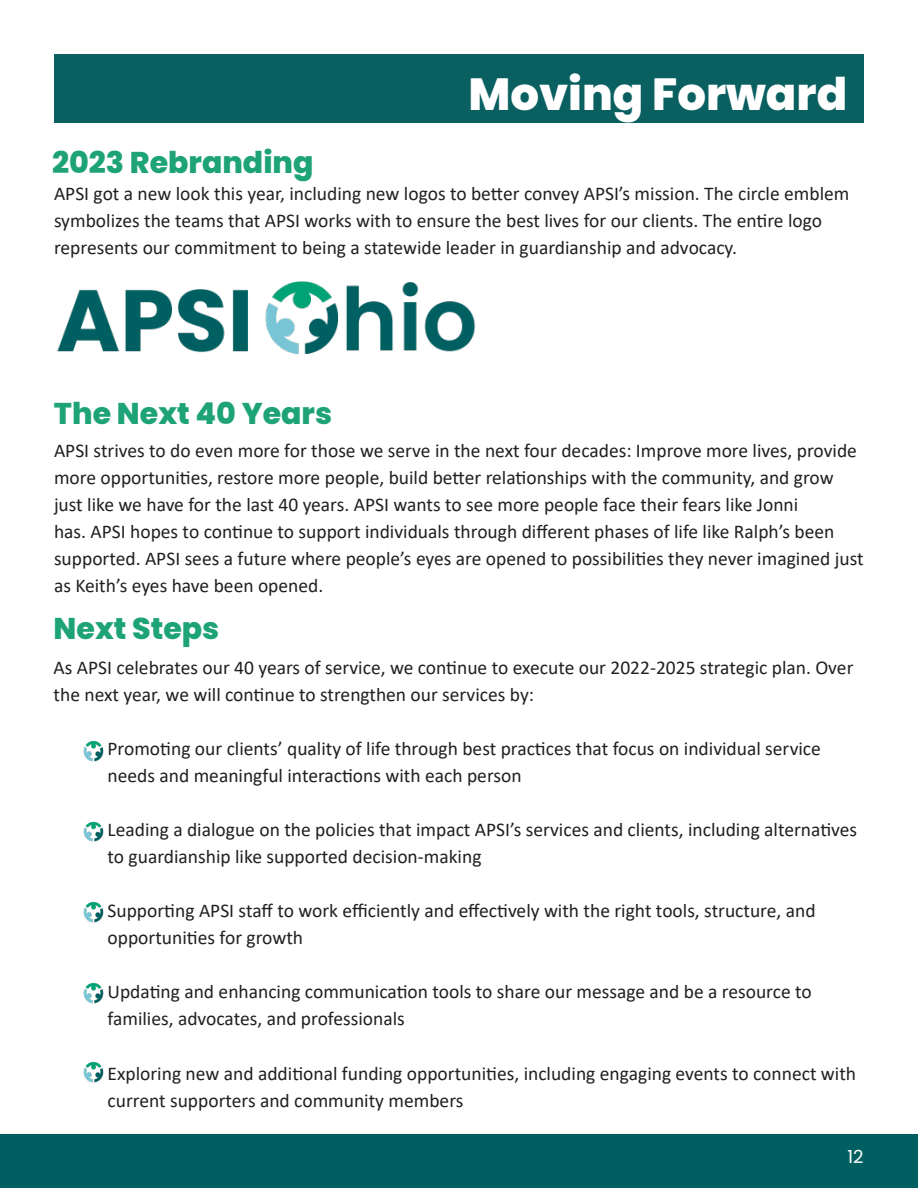
<style>
.page{position:relative;width:918px;height:1188px;background:#fff}
.page>*{position:absolute;margin:0;border:0;box-sizing:border-box;transform-origin:0 0}
.t1{font:800 45px "Poppins";color:#fff}
.t2{font:800 30px "Poppins";color:#1da377}
.t3{font:19.5px/27px "Calibri";color:#231f20}
.t4{font:18px "Poppins";color:#fff}
</style>
<div class="page">
<div style="left:0;top:1134px;width:918px;height:54px;background:#005f61"></div>
<div style="left:54px;top:54px;width:810px;height:69px;background:#0a6061"></div>
<img style="left:57px;top:281px;width:419px;height:73px">
<img style="left:83px;top:741px;width:21px;height:20px">
<img style="left:83px;top:1062px;width:21px;height:20px">
<img style="left:83px;top:821px;width:21px;height:21px">
<img style="left:83px;top:902px;width:21px;height:20px">
<img style="left:83px;top:983px;width:21px;height:20px">
<h1 class="t1" style="left:468px;top:68px;width:380px">Moving Forward</h1>
<h2 class="t2" style="left:52px;top:145px;width:263px">2023 Rebranding</h2>
<p class="t3" style="left:54px;top:180px;width:797px">APSI got a new look this year, including new logos to better convey APSI’s mission. The circle emblem symbolizes the teams that APSI works with to ensure the best lives for our clients. The entire logo represents our commitment to being a statewide leader in guardianship and advocacy.</p>
<h2 class="t2" style="left:54px;top:397px;width:280px">The Next 40 Years</h2>
<p class="t3" style="left:54px;top:437px;width:811px">APSI strives to do even more for those we serve in the next four decades: Improve more lives, provide more opportunities, restore more people, build better relationships with the community, and grow just like we have for the last 40 years. APSI wants to see more people face their fears like Jonni<br>has. APSI hopes to continue to support individuals through different phases of life like Ralph’s been supported. APSI sees a future where people’s eyes are opened to possibilities they never imagined just as Keith’s eyes have been opened.</p>
<h2 class="t2" style="left:54px;top:611px;width:167px">Next Steps</h2>
<p class="t3" style="left:54px;top:654px;width:801px">As APSI celebrates our 40 years of service, we continue to execute our 2022-2025 strategic plan. Over the next year, we will continue to strengthen our services by:</p>
<p class="t3" style="left:108px;top:735px;width:715px">Promoting our clients’ quality of life through best practices that focus on individual service needs and meaningful interactions with each person</p>
<p class="t3" style="left:108px;top:816px;width:751px">Leading a dialogue on the policies that impact APSI’s services and clients, including alternatives to guardianship like supported decision-making</p>
<p class="t3" style="left:108px;top:897px;width:710px">Supporting APSI staff to work efficiently and effectively with the right tools, structure, and opportunities for growth</p>
<p class="t3" style="left:108px;top:978px;width:706px">Updating and enhancing communication tools to share our message and be a resource to families, advocates, and professionals</p>
<p class="t3" style="left:108px;top:1059px;width:750px">Exploring new and additional funding opportunities, including engaging events to connect with current supporters and community members</p>
<p class="t4" style="left:847px;top:1146px;width:18px">12</p>
</div>
